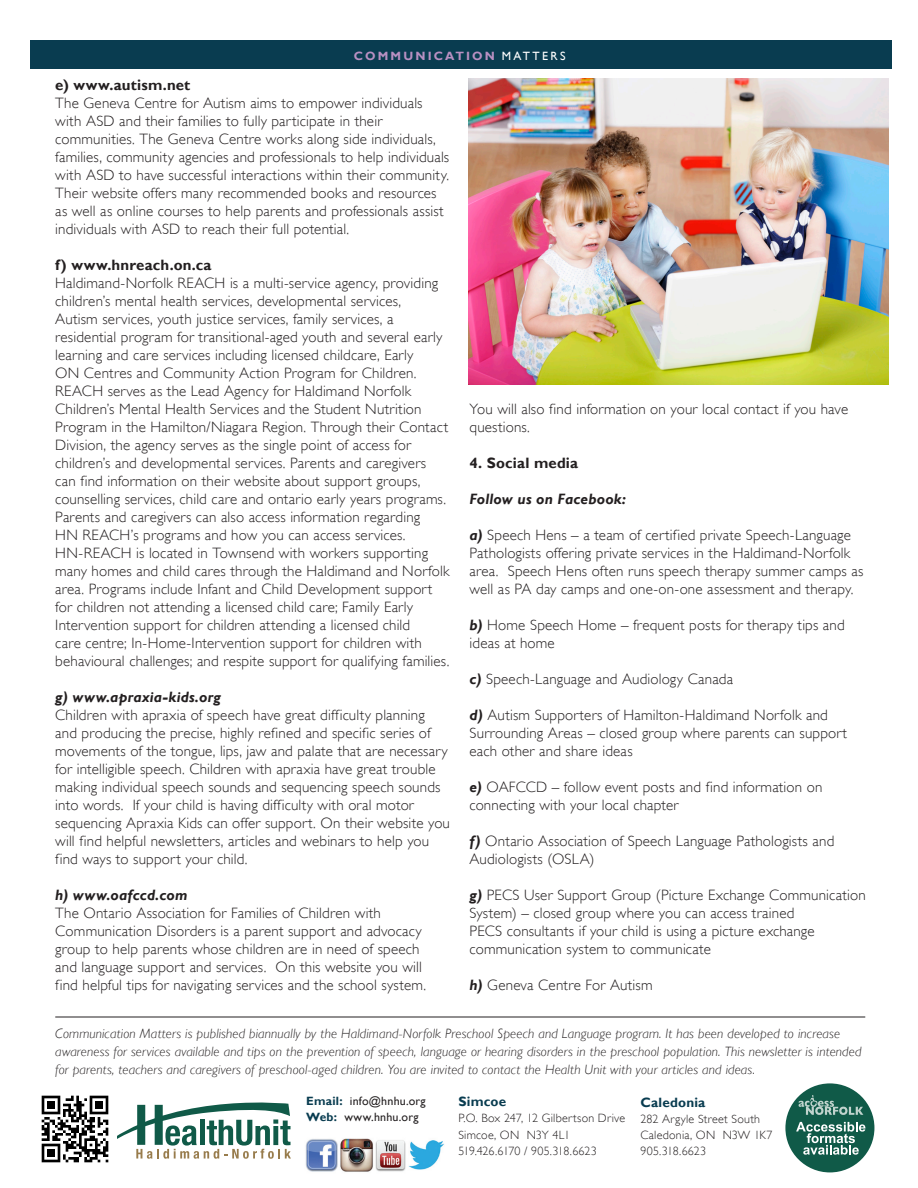
<style>
.page{position:relative;width:918px;height:1188px;background:#fff}
.page>*{position:absolute;margin:0;border:0;box-sizing:border-box;transform-origin:0 0}
.P1{font:300 15px/18px "Gill Sans";letter-spacing:.01em;color:#231f20}
.P1-2{font:italic 700 15px "Gill Sans";letter-spacing:.01em;color:#231f20}
.P1-3{font:700 15px "Gill Sans";letter-spacing:.015em;color:#231f20}
.t1{font:italic 300 13.5px/18px "Gill Sans";letter-spacing:.01em;color:#231f20}
.HU_Contact_-_Town{font:700 13.5px "Gill Sans";letter-spacing:.015em;color:#093c50}
.HU_Contact_-_Address{font:300 12px "Gill Sans";letter-spacing:.02em;color:#231f20}
.HU_Contact_-_Address-2{font:12px "Gill Sans";letter-spacing:.015em;color:#231f20}
.HU_Contact_-_Address-3{font:300 12px "Gill Sans";letter-spacing:-.005em;color:#231f20}
.t2{font:700 12px "Gill Sans";letter-spacing:.175em;color:#b890c2}
.s1{font-weight:400;color:#fff}
.s2{font-weight:700;font-style:italic}
.s3{font-weight:700;color:#093c50}
</style>
<div class="page">
<div style="left:30px;top:40px;width:861px;height:29px;background:#093c50"></div>
<img style="left:468px;top:79px;width:421px;height:306px">
<hr style="left:55px;top:1017px;width:810px;height:1px;background:#231f20">
<img style="left:41px;top:1095px;width:68px;height:68px">
<svg style="left:117px;top:1102px;width:174px;height:57px"></svg>
<img style="left:305px;top:1138px;width:139px;height:34px">
<div style="left:785px;top:1083px;width:89px;height:89px;background:#105a48;border-radius:50%"></div>
<svg style="left:799px;top:1095px;width:64px;height:20px"></svg>
<svg style="left:796px;top:1122px;width:69px;height:33px"></svg>
<p class="t2" style="left:354px;top:49px;width:213px">COMMUNICATION <span class="s1">MATTERS</span></p>
<p class="P1-3" style="left:55px;top:76px;width:137px">e) www.autism.net</p>
<p class="P1" style="left:55px;top:94px;width:395px">The Geneva Centre for Autism aims to empower individuals with ASD and their families to fully participate in their communities. The Geneva Centre works along side individuals, families, community agencies and professionals to help individuals with ASD to have successful interactions within their community.<br>Their website offers many recommended books and resources as well as online courses to help parents and professionals assist individuals with ASD to reach their full potential.</p>
<p class="P1-3" style="left:55px;top:256px;width:158px">f) www.hnreach.on.ca</p>
<p class="P1" style="left:55px;top:274px;width:396px">Haldimand-Norfolk REACH is a multi-service agency, providing children’s mental health services, developmental services,<br>Autism services, youth justice services, family services, a residential program for transitional-aged youth and several early learning and care services including licensed childcare, Early<br>ON Centres and Community Action Program for Children.<br>REACH serves as the Lead Agency for Haldimand Norfolk Children’s Mental Health Services and the Student Nutrition Program in the Hamilton/Niagara Region. Through their Contact Division, the agency serves as the single point of access for children’s and developmental services. Parents and caregivers can find information on their website about support groups, counselling services, child care and ontario early years programs.<br>Parents and caregivers can also access information regarding<br>HN REACH’s programs and how you can access services.<br>HN-REACH is located in Townsend with workers supporting many homes and child cares through the Haldimand and Norfolk area. Programs include Infant and Child Development support for children not attending a licensed child care; Family Early Intervention support for children attending a licensed child<br>care centre; In-Home-Intervention support for children with behavioural challenges; and respite support for qualifying families.</p>
<p class="P1-2" style="left:55px;top:688px;width:167px">g) www.apraxia-kids.org</p>
<p class="P1" style="left:55px;top:706px;width:396px">Children with apraxia of speech have great difficulty planning and producing the precise, highly refined and specific series of movements of the tongue, lips, jaw and palate that are necessary for intelligible speech. Children with apraxia have great trouble making individual speech sounds and sequencing speech sounds into words. If your child is having difficulty with oral motor sequencing Apraxia Kids can offer support. On their website you will find helpful newsletters, articles and webinars to help you find ways to support your child.</p>
<p class="P1-2" style="left:55px;top:886px;width:134px">h) www.oafccd.com</p>
<p class="P1" style="left:55px;top:904px;width:372px">The Ontario Association for Families of Children with Communication Disorders is a parent support and advocacy group to help parents whose children are in need of speech and language support and services. On this website you will find helpful tips for navigating services and the school system.</p>
<p class="P1" style="left:470px;top:400px;width:380px">You will also find information on your local contact if you have questions.</p>
<p class="P1-3" style="left:470px;top:454px;width:110px">4. Social media</p>
<p class="P1-2" style="left:470px;top:490px;width:158px">Follow us on Facebook:</p>
<p class="P1" style="left:470px;top:526px;width:395px"><span class="s2">a)</span> Speech Hens – a team of certified private Speech-Language Pathologists offering private services in the Haldimand-Norfolk area. Speech Hens often runs speech therapy summer camps as well as PA day camps and one-on-one assessment and therapy.</p>
<p class="P1" style="left:470px;top:616px;width:377px"><span class="s2">b)</span> Home Speech Home – frequent posts for therapy tips and ideas at home</p>
<p class="P1" style="left:470px;top:670px;width:265px"><span class="s2">c)</span> Speech-Language and Audiology Canada</p>
<p class="P1" style="left:470px;top:706px;width:379px"><span class="s2">d)</span> Autism Supporters of Hamilton-Haldimand Norfolk and<br>Surrounding Areas – closed group where parents can support each other and share ideas</p>
<p class="P1" style="left:470px;top:778px;width:354px"><span class="s2">e)</span> OAFCCD – follow event posts and find information on connecting with your local chapter</p>
<p class="P1" style="left:470px;top:832px;width:366px"><span class="s2">f)</span> Ontario Association of Speech Language Pathologists and<br>Audiologists (OSLA)</p>
<p class="P1" style="left:470px;top:886px;width:398px"><span class="s2">g)</span> PECS User Support Group (Picture Exchange Communication System) – closed group where you can access trained<br>PECS consultants if your child is using a picture exchange communication system to communicate</p>
<p class="P1" style="left:470px;top:976px;width:185px"><span class="s2">h)</span> Geneva Centre For Autism</p>
<p class="t1" style="left:55px;top:1025px;width:808px">Communication Matters is published biannually by the Haldimand-Norfolk Preschool Speech and Language program. It has been developed to increase awareness for services available and tips on the prevention of speech, language or hearing disorders in the preschool population. This newsletter is intended for parents, teachers and caregivers of preschool-aged children. You are invited to contact the Health Unit with your articles and ideas.</p>
<p class="HU_Contact_-_Address-2" style="left:306px;top:1094px;width:121px"><span class="s3">Email:</span> info@hnhu.org</p>
<p class="HU_Contact_-_Address-2" style="left:306px;top:1110px;width:114px"><span class="s3">Web:</span> www.hnhu.org</p>
<p class="HU_Contact_-_Town" style="left:458px;top:1094px;width:49px">Simcoe</p>
<p class="HU_Contact_-_Address" style="left:458px;top:1111px;width:168px">P.O. Box 247, 12 Gilbertson Drive</p>
<p class="HU_Contact_-_Address" style="left:458px;top:1128px;width:113px">Simcoe, ON N3Y 4L1</p>
<p class="HU_Contact_-_Address-3" style="left:458px;top:1144px;width:140px">519.426.6170 / 905.318.6623</p>
<p class="HU_Contact_-_Town" style="left:640px;top:1094px;width:67px">Caledonia</p>
<p class="HU_Contact_-_Address" style="left:640px;top:1112px;width:121px">282 Argyle Street South</p>
<p class="HU_Contact_-_Address" style="left:640px;top:1128px;width:134px">Caledonia, ON N3W 1K7</p>
<p class="HU_Contact_-_Address" style="left:640px;top:1144px;width:67px">905.318.6623</p>
</div>
